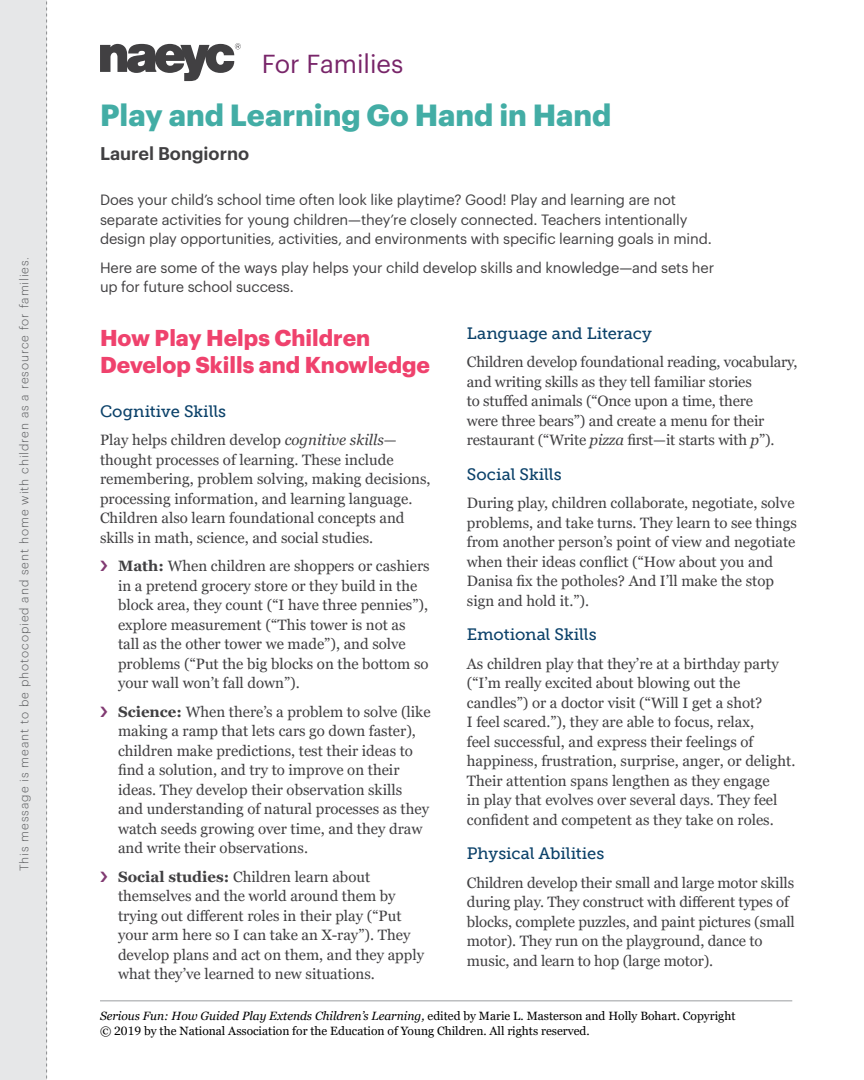
<style>
.page{position:relative;width:864px;height:1080px;background:#fff}
.page>*{position:absolute;margin:0;border:0;box-sizing:border-box;transform-origin:0 0}
.t1{font:700 30px "Graphik";color:#43ada5}
.t2{font:25.5px "Graphik";color:#782569}
.t3{font:700 22.5px/27px "Graphik";color:#ef426d}
.t4{font:600 18px "Graphik";color:#414042}
.t5{font:16.5px "Museo Slab 500";color:#0c426a}
.t6{font:15px/19.5px "Georgia Pro";color:#414042}
.t7{font:14.7px/19.5px "Graphik";letter-spacing:-.01em;color:#414042}
.t8{font:12px/15px "Georgia Pro";color:#000}
.t9{font:300 12px "Graphik";letter-spacing:.08em;color:#58595b}
.s1{font-style:italic}
.s2{font-weight:700}
</style>
<div class="page">
<svg style="left:100px;top:43px;width:141px;height:38px"></svg>
<div style="left:0;top:0;width:47px;height:1080px;background:#e6e7e8"></div>
<svg style="left:46px;top:1px;width:1px;height:1078px"></svg>
<hr style="left:100px;top:1000px;width:692px;height:2px;background:#bcbec0">
<p class="t9" style="left:16px;top:871px;width:616px;rotate:-90deg">This message is meant to be photocopied and sent home with children as a resource for families.</p>
<h2 class="t2" style="left:262px;top:44px;width:143px">For Families</h2>
<h1 class="t1" style="left:100px;top:92px;width:513px">Play and Learning Go Hand in Hand</h1>
<p class="t4" style="left:100px;top:140px;width:151px">Laurel Bongiorno</p>
<p class="t7" style="left:100px;top:189px;width:613px">Does your child’s school time often look like playtime? Good! Play and learning are not separate activities for young children—they’re closely connected. Teachers intentionally design play opportunities, activities, and environments with specific learning goals in mind.</p>
<p class="t7" style="left:100px;top:256px;width:616px">Here are some of the ways play helps your child develop skills and knowledge—and sets her up for future school success.</p>
<h3 class="t3" style="left:100px;top:322px;width:332px">How Play Helps Children<br>Develop Skills and Knowledge</h3>
<p class="t5" style="left:100px;top:402px;width:128px">Cognitive Skills</p>
<p class="t6" style="left:100px;top:431px;width:332px">Play helps children develop <span class="s1">cognitive skills</span>— thought processes of learning. These include remembering, problem solving, making decisions, processing information, and learning language.<br>Children also learn foundational concepts and skills in math, science, and social studies.</p>
<p class="t6" style="left:118px;top:557px;width:313px"><span class="s2">Math:</span> When children are shoppers or cashiers in a pretend grocery store or they build in the block area, they count (“I have three pennies”), explore measurement (“This tower is not as tall as the other tower we made”), and solve problems (“Put the big blocks on the bottom so your wall won’t fall down”).</p>
<p class="t6" style="left:118px;top:702px;width:314px"><span class="s2">Science:</span> When there’s a problem to solve (like making a ramp that lets cars go down faster), children make predictions, test their ideas to find a solution, and try to improve on their ideas. They develop their observation skills and understanding of natural processes as they watch seeds growing over time, and they draw and write their observations.</p>
<p class="t6" style="left:118px;top:867px;width:308px"><span class="s2">Social studies:</span> Children learn about themselves and the world around them by trying out different roles in their play (“Put your arm here so I can take an X-ray”). They develop plans and act on them, and they apply what they’ve learned to new situations.</p>
<p class="t5" style="left:467px;top:324px;width:187px">Language and Literacy</p>
<p class="t6" style="left:467px;top:353px;width:332px">Children develop foundational reading, vocabulary, and writing skills as they tell familiar stories<br>to stuffed animals (“Once upon a time, there<br>were three bears”) and create a menu for their restaurant (“Write <span class="s1">pizza</span> first—it starts with <span class="s1">p</span>”).</p>
<p class="t5" style="left:467px;top:465px;width:97px">Social Skills</p>
<p class="t6" style="left:467px;top:494px;width:332px">During play, children collaborate, negotiate, solve problems, and take turns. They learn to see things from another person’s point of view and negotiate when their ideas conflict (“How about you and Danisa fix the potholes? And I’ll make the stop sign and hold it.”).</p>
<p class="t5" style="left:467px;top:625px;width:131px">Emotional Skills</p>
<p class="t6" style="left:467px;top:654px;width:330px">As children play that they’re at a birthday party (“I’m really excited about blowing out the candles”) or a doctor visit (“Will I get a shot?<br>I feel scared.”), they are able to focus, relax,<br>feel successful, and express their feelings of happiness, frustration, surprise, anger, or delight.<br>Their attention spans lengthen as they engage<br>in play that evolves over several days. They feel confident and competent as they take on roles.</p>
<p class="t5" style="left:467px;top:844px;width:139px">Physical Abilities</p>
<p class="t6" style="left:467px;top:873px;width:330px">Children develop their small and large motor skills during play. They construct with different types of blocks, complete puzzles, and paint pictures (small motor). They run on the playground, dance to music, and learn to hop (large motor).</p>
<p class="t8" style="left:100px;top:1008px;width:637px"><span class="s1">Serious Fun: How Guided Play Extends Children’s Learning,</span> edited by Marie L. Masterson and Holly Bohart. Copyright © 2019 by the National Association for the Education of Young Children. All rights reserved.</p>
</div>
